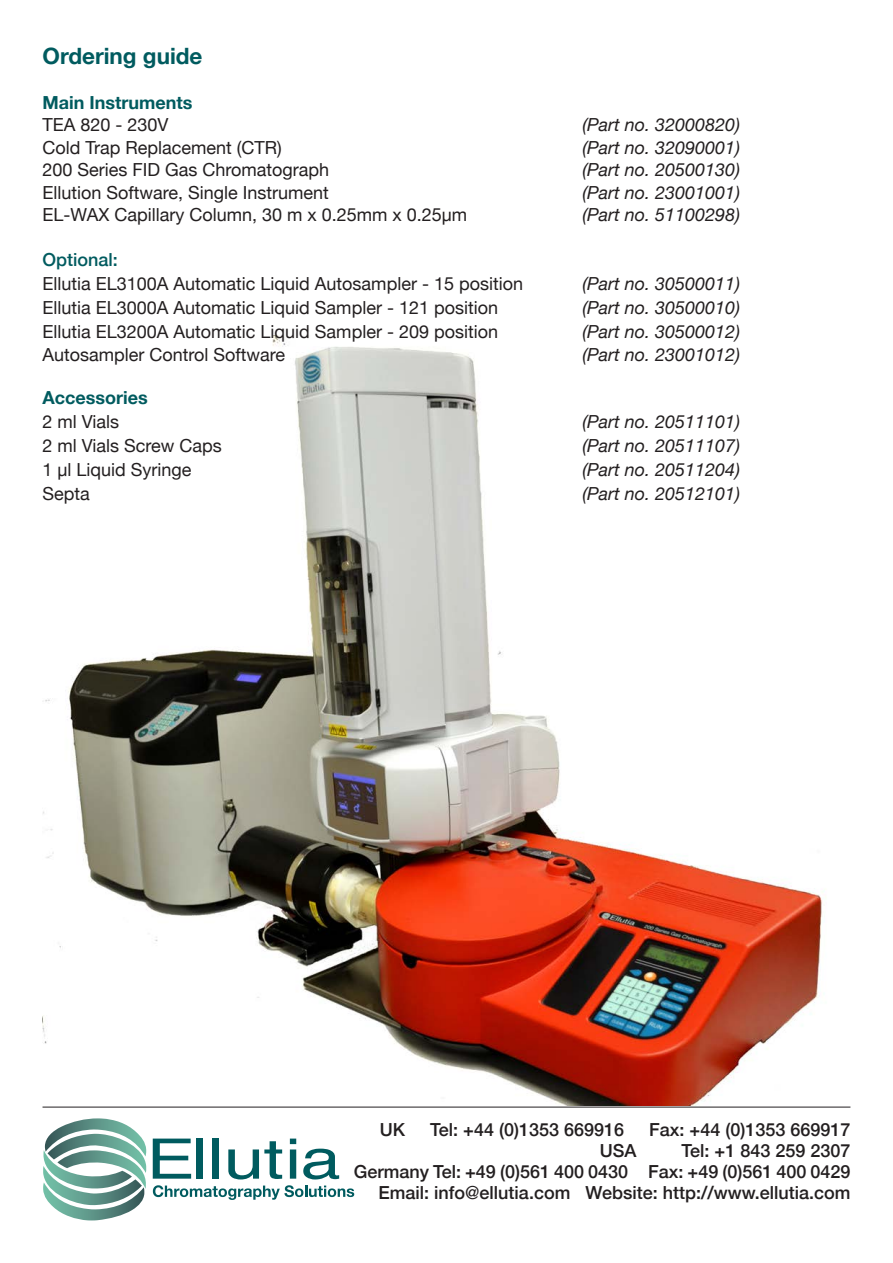
<style>
.page{position:relative;width:893px;height:1263px;background:#fff}
.page>*{position:absolute;margin:0;border:0;box-sizing:border-box;transform-origin:0 0}
.t1{font:700 22.5px "Helvetica Neue";color:#005b5f}
.t2{font:18px "Helvetica Neue";color:#231f20}
.t3{font:italic 18px "Helvetica Neue";color:#231f20}
.t4{font:500 18px "Helvetica Neue";color:#231f20}
.t5{font:700 18px "Helvetica Neue";color:#005b5f}
.t6{font:500 18px "Helvetica Neue";color:#005b5f}
</style>
<div class="page">
<img style="left:43px;top:335px;width:780px;height:770px">
<svg style="left:43px;top:1118px;width:311px;height:102px"></svg>
<hr style="left:43px;top:1107px;width:807px;height:1px;background:#231f20">
<p class="t1" style="left:43px;top:39px;width:161px">Ordering guide</p>
<p class="t5" style="left:43px;top:88px;width:151px">Main Instruments</p>
<p class="t2" style="left:43px;top:112px;width:128px">TEA 820 - 230V</p>
<p class="t3" style="left:583px;top:112px;width:159px">(Part no. 32000820)</p>
<p class="t2" style="left:43px;top:134px;width:241px">Cold Trap Replacement (CTR)</p>
<p class="t3" style="left:583px;top:134px;width:159px">(Part no. 32090001)</p>
<p class="t2" style="left:43px;top:157px;width:288px">200 Series FID Gas Chromatograph</p>
<p class="t3" style="left:583px;top:157px;width:159px">(Part no. 20500130)</p>
<p class="t2" style="left:43px;top:179px;width:288px">Ellution Software, Single Instrument</p>
<p class="t3" style="left:583px;top:179px;width:159px">(Part no. 23001001)</p>
<p class="t2" style="left:43px;top:202px;width:426px">EL-WAX Capillary Column, 30 m x 0.25mm x 0.25µm</p>
<p class="t3" style="left:583px;top:202px;width:159px">(Part no. 51100298)</p>
<p class="t6" style="left:43px;top:245px;width:77px">Optional:</p>
<p class="t2" style="left:43px;top:271px;width:482px">Ellutia EL3100A Automatic Liquid Autosampler - 15 position</p>
<p class="t3" style="left:583px;top:271px;width:159px">(Part no. 30500011)</p>
<p class="t2" style="left:43px;top:295px;width:457px">Ellutia EL3000A Automatic Liquid Sampler - 121 position</p>
<p class="t3" style="left:583px;top:295px;width:159px">(Part no. 30500010)</p>
<p class="t2" style="left:43px;top:319px;width:457px">Ellutia EL3200A Automatic Liquid Sampler - 209 position</p>
<p class="t3" style="left:583px;top:319px;width:159px">(Part no. 30500012)</p>
<p class="t2" style="left:43px;top:341px;width:244px">Autosampler Control Software</p>
<p class="t3" style="left:583px;top:341px;width:159px">(Part no. 23001012)</p>
<p class="t5" style="left:43px;top:383px;width:107px">Accessories</p>
<p class="t2" style="left:43px;top:408px;width:78px">2 ml Vials</p>
<p class="t3" style="left:583px;top:408px;width:159px">(Part no. 20511101)</p>
<p class="t2" style="left:43px;top:432px;width:181px">2 ml Vials Screw Caps</p>
<p class="t3" style="left:583px;top:432px;width:159px">(Part no. 20511107)</p>
<p class="t2" style="left:43px;top:456px;width:151px">1 µl Liquid Syringe</p>
<p class="t3" style="left:583px;top:456px;width:159px">(Part no. 20511204)</p>
<p class="t2" style="left:43px;top:480px;width:49px">Septa</p>
<p class="t3" style="left:583px;top:480px;width:159px">(Part no. 20512101)</p>
<p class="t4" style="left:380px;top:1115px;width:27px">UK</p>
<p class="t4" style="left:430px;top:1115px;width:195px">Tel: +44 (0)1353 669916</p>
<p class="t4" style="left:649px;top:1115px;width:203px">Fax: +44 (0)1353 669917</p>
<p class="t4" style="left:600px;top:1136px;width:38px">USA</p>
<p class="t4" style="left:681px;top:1136px;width:170px">Tel: +1 843 259 2307</p>
<p class="t4" style="left:354px;top:1157px;width:498px">Germany Tel: +49 (0)561 400 0430 Fax: +49 (0)561 400 0429</p>
<p class="t4" style="left:378px;top:1178px;width:473px">Email: info@ellutia.com Website: http://www.ellutia.com</p>
</div>
